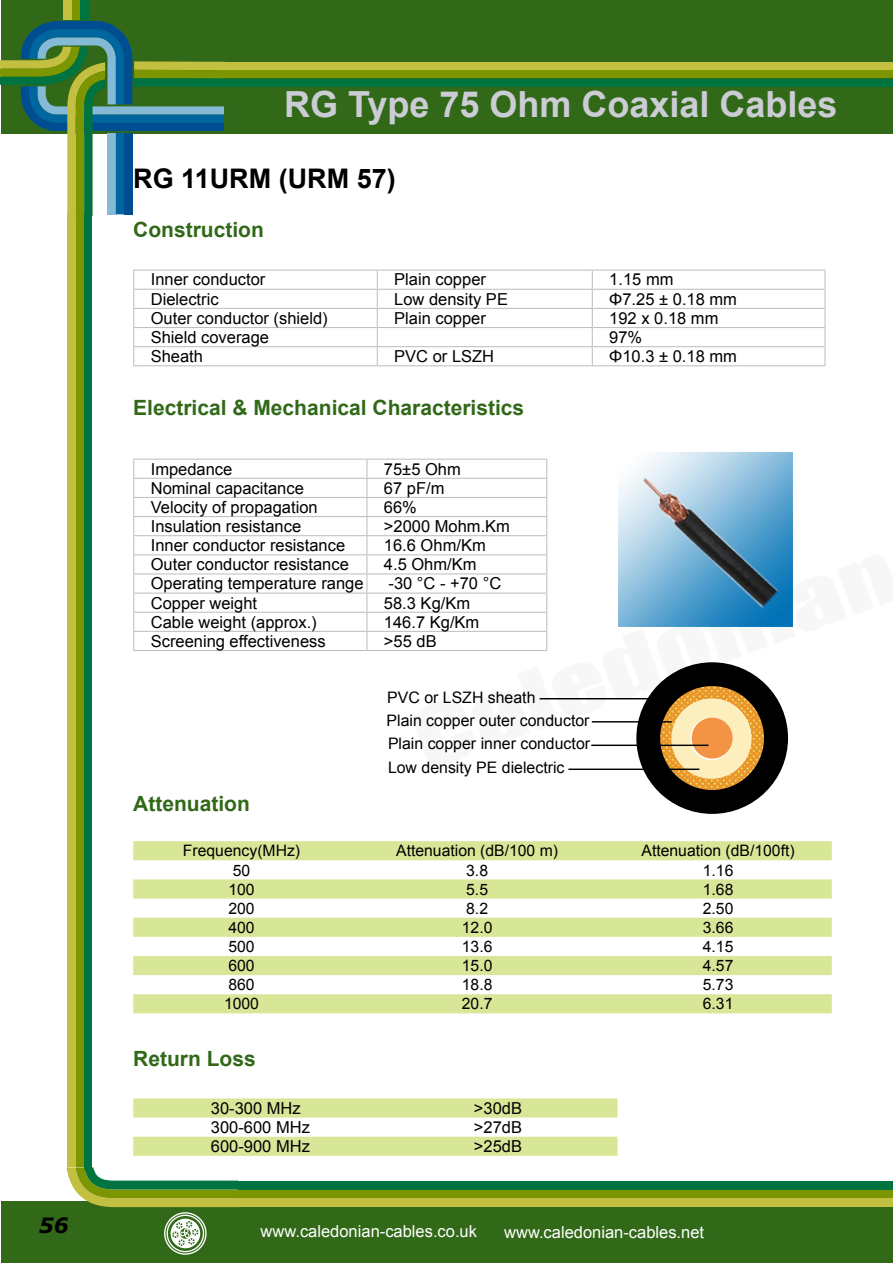
<style>
.page{position:relative;width:893px;height:1263px;background:#fff}
.page>*{position:absolute;margin:0;border:0;box-sizing:border-box;transform-origin:0 0}
.t1{font:700 36px "Arial";color:#ccccd4}
.t2{font:700 27px "Arial";color:#000}
.t3{font:700 21px "Arial";color:#316918}
.t4{font:italic 700 21px "Verdana";color:#000}
.t5{font:16.5px "Arial";color:#000}
.t6{font:16.5px "Arial";color:#fff}
.t7{font:15.9px/23.7px "Arial";color:#000}
.t8{font:15.75px "Arial";color:#000}
.s1{color:#316918}
</style>
<div class="page">
<div style="left:1px;top:0;width:892px;height:133px;background:#316918"></div>
<div style="left:1px;top:1201px;width:892px;height:61px;background:#316918"></div>
<div style="left:216px;top:62px;width:677px;height:8px;background:#c3bf41"></div>
<div style="left:216px;top:70px;width:677px;height:8px;background:#7b9600"></div>
<div style="left:216px;top:79px;width:677px;height:8px;background:#007440"></div>
<div style="left:67px;top:214px;width:9px;height:953px;background:#c3bf41"></div>
<div style="left:76px;top:214px;width:8px;height:953px;background:#7b9600"></div>
<div style="left:85px;top:213px;width:7px;height:957px;background:#007440"></div>
<div style="left:238px;top:1198px;width:655px;height:9px;background:#c3bf41"></div>
<div style="left:238px;top:1189px;width:655px;height:9px;background:#7b9600"></div>
<div style="left:238px;top:1181px;width:655px;height:8px;background:#007440"></div>
<svg style="left:66px;top:1167px;width:172px;height:88px"></svg>
<div style="left:80px;top:0;width:8px;height:20px;background:#007440"></div>
<div style="left:72px;top:0;width:8px;height:20px;background:#7b9600"></div>
<div style="left:64px;top:0;width:8px;height:20px;background:#c3bf41"></div>
<div style="left:134px;top:61px;width:91px;height:9px;background:#c3bf41"></div>
<div style="left:134px;top:78px;width:91px;height:9px;background:#007440"></div>
<svg style="left:0;top:21px;width:224px;height:195px"></svg>
<hr style="left:133px;top:270px;width:244px;height:1px;background:#c2bfbf">
<hr style="left:377px;top:270px;width:215px;height:1px;background:#c2bfbf">
<hr style="left:592px;top:270px;width:233px;height:1px;background:#c2bfbf">
<hr style="left:133px;top:289px;width:244px;height:1px;background:#c2bfbf">
<hr style="left:377px;top:289px;width:215px;height:1px;background:#c2bfbf">
<hr style="left:592px;top:289px;width:233px;height:1px;background:#c2bfbf">
<hr style="left:133px;top:308px;width:244px;height:1px;background:#c2bfbf">
<hr style="left:377px;top:308px;width:215px;height:1px;background:#c2bfbf">
<hr style="left:592px;top:308px;width:233px;height:1px;background:#c2bfbf">
<hr style="left:133px;top:327px;width:244px;height:1px;background:#c2bfbf">
<hr style="left:377px;top:327px;width:215px;height:1px;background:#c2bfbf">
<hr style="left:592px;top:327px;width:233px;height:1px;background:#c2bfbf">
<hr style="left:133px;top:346px;width:244px;height:1px;background:#c2bfbf">
<svg style="left:133px;top:271px;width:1px;height:94px"></svg>
<hr style="left:377px;top:346px;width:215px;height:1px;background:#c2bfbf">
<svg style="left:377px;top:271px;width:1px;height:94px"></svg>
<hr style="left:592px;top:346px;width:233px;height:1px;background:#c2bfbf">
<svg style="left:592px;top:271px;width:1px;height:94px"></svg>
<svg style="left:824px;top:271px;width:1px;height:94px"></svg>
<hr style="left:133px;top:365px;width:244px;height:1px;background:#c2bfbf">
<hr style="left:377px;top:365px;width:215px;height:1px;background:#c2bfbf">
<hr style="left:592px;top:365px;width:233px;height:1px;background:#c2bfbf">
<hr style="left:133px;top:459px;width:234px;height:1px;background:#c2bfbf">
<hr style="left:367px;top:459px;width:180px;height:1px;background:#c2bfbf">
<hr style="left:133px;top:478px;width:234px;height:1px;background:#c2bfbf">
<hr style="left:367px;top:478px;width:180px;height:1px;background:#c2bfbf">
<hr style="left:133px;top:497px;width:234px;height:1px;background:#c2bfbf">
<hr style="left:367px;top:497px;width:180px;height:1px;background:#c2bfbf">
<hr style="left:133px;top:516px;width:234px;height:1px;background:#c2bfbf">
<hr style="left:367px;top:516px;width:180px;height:1px;background:#c2bfbf">
<hr style="left:133px;top:535px;width:234px;height:1px;background:#c2bfbf">
<hr style="left:367px;top:535px;width:180px;height:1px;background:#c2bfbf">
<hr style="left:133px;top:554px;width:234px;height:1px;background:#c2bfbf">
<hr style="left:367px;top:554px;width:180px;height:1px;background:#c2bfbf">
<hr style="left:133px;top:573px;width:234px;height:1px;background:#c2bfbf">
<hr style="left:367px;top:573px;width:180px;height:1px;background:#c2bfbf">
<hr style="left:133px;top:592px;width:234px;height:2px;background:#c2bfbf">
<hr style="left:367px;top:592px;width:180px;height:2px;background:#c2bfbf">
<hr style="left:133px;top:612px;width:234px;height:1px;background:#c2bfbf">
<hr style="left:367px;top:612px;width:180px;height:1px;background:#c2bfbf">
<hr style="left:133px;top:631px;width:234px;height:1px;background:#c2bfbf">
<svg style="left:133px;top:460px;width:1px;height:190px"></svg>
<hr style="left:367px;top:631px;width:180px;height:1px;background:#c2bfbf">
<svg style="left:366px;top:460px;width:1px;height:190px"></svg>
<svg style="left:546px;top:460px;width:1px;height:190px"></svg>
<hr style="left:133px;top:650px;width:234px;height:1px;background:#c2bfbf">
<hr style="left:367px;top:650px;width:180px;height:1px;background:#c2bfbf">
<svg style="left:133px;top:841px;width:699px;height:172px;fill:#d8e698"></svg>
<svg style="left:133px;top:1098px;width:484px;height:58px"></svg>
<img style="left:619px;top:452px;width:174px;height:174px">
<div style="left:636px;top:662px;width:152px;height:152px;border:29px solid #000;border-radius:50%"></div>
<svg style="left:659px;top:678px;width:113px;height:121px;background:#91784c"></svg>
<div style="left:692px;top:718px;width:41px;height:40px;background:#f29443;border-radius:50%"></div>
<hr style="left:568px;top:768px;width:131px;height:2px;background:#000">
<hr style="left:540px;top:698px;width:132px;height:1px;background:#000">
<hr style="left:592px;top:721px;width:80px;height:1px;background:#000">
<hr style="left:591px;top:744px;width:117px;height:2px;background:#000">
<p class="t4" style="left:39px;top:1212px;width:31px">56</p>
<h1 class="t1" style="left:284px;top:80px;width:575px">RG Type 75 Ohm Coaxial Cables<span class="s1">s</span></h1>
<h2 class="t2" style="left:133px;top:161px;width:264px">RG 11URM (URM 57)</h2>
<p class="t3" style="left:133px;top:216px;width:132px">Construction</p>
<p class="t5" style="left:151px;top:268px;width:116px">Inner conductor</p>
<p class="t5" style="left:394px;top:268px;width:93px">Plain copper</p>
<p class="t5" style="left:609px;top:268px;width:66px">1.15 mm</p>
<p class="t5" style="left:151px;top:288px;width:69px">Dielectric</p>
<p class="t5" style="left:394px;top:288px;width:115px">Low density PE</p>
<p class="t5" style="left:609px;top:288px;width:129px">Φ7.25 ± 0.18 mm</p>
<p class="t5" style="left:151px;top:307px;width:178px">Outer conductor (shield)</p>
<p class="t5" style="left:394px;top:307px;width:93px">Plain copper</p>
<p class="t5" style="left:609px;top:307px;width:111px">192 x 0.18 mm</p>
<p class="t5" style="left:151px;top:326px;width:120px">Shield coverage</p>
<p class="t5" style="left:609px;top:326px;width:35px">97%</p>
<p class="t5" style="left:151px;top:346px;width:54px">Sheath</p>
<p class="t5" style="left:394px;top:346px;width:101px">PVC or LSZH</p>
<p class="t5" style="left:609px;top:346px;width:129px">Φ10.3 ± 0.18 mm</p>
<p class="t3" style="left:133px;top:394px;width:392px">Electrical &amp; Mechanical Characteristics</p>
<p class="t5" style="left:151px;top:458px;width:83px">Impedance</p>
<p class="t5" style="left:384px;top:458px;width:78px">75±5 Ohm</p>
<p class="t5" style="left:151px;top:477px;width:155px">Nominal capacitance</p>
<p class="t5" style="left:384px;top:477px;width:62px">67 pF/m</p>
<p class="t5" style="left:151px;top:496px;width:168px">Velocity of propagation</p>
<p class="t5" style="left:384px;top:496px;width:35px">66%</p>
<p class="t5" style="left:151px;top:515px;width:152px">Insulation resistance</p>
<p class="t5" style="left:384px;top:515px;width:128px">&gt;2000 Mohm.Km</p>
<p class="t5" style="left:151px;top:535px;width:196px">Inner conductor resistance</p>
<p class="t5" style="left:384px;top:535px;width:103px">16.6 Ohm/Km</p>
<p class="t5" style="left:151px;top:554px;width:200px">Outer conductor resistance</p>
<p class="t5" style="left:384px;top:554px;width:94px">4.5 Ohm/Km</p>
<p class="t5" style="left:151px;top:573px;width:214px">Operating temperature range</p>
<p class="t5" style="left:389px;top:573px;width:114px">-30 °C - +70 °C</p>
<p class="t5" style="left:151px;top:592px;width:108px">Copper weight</p>
<p class="t5" style="left:384px;top:592px;width:88px">58.3 Kg/Km</p>
<p class="t5" style="left:151px;top:611px;width:167px">Cable weight (approx.)</p>
<p class="t5" style="left:384px;top:611px;width:97px">146.7 Kg/Km</p>
<p class="t5" style="left:151px;top:630px;width:176px">Screening effectiveness</p>
<p class="t5" style="left:384px;top:630px;width:54px">&gt;55 dB</p>
<p class="t7" style="left:387px;top:686px;width:204px;line-height:23.1px">PVC or LSZH sheath<br>Plain copper outer conductor</p>
<p class="t7" style="left:388px;top:732px;width:204px">Plain copper inner conductor<br>Low density PE dielectric</p>
<p class="t3" style="left:133px;top:789px;width:118px">Attenuation</p>
<p class="t8" style="left:183px;top:840px;width:119px">Frequency(MHz)</p>
<p class="t8" style="left:396px;top:840px;width:163px">Attenuation (dB/100 m)</p>
<p class="t8" style="left:641px;top:840px;width:155px">Attenuation (dB/100ft)</p>
<p class="t8" style="left:233px;top:860px;width:19px">50</p>
<p class="t8" style="left:466px;top:860px;width:23px">3.8</p>
<p class="t8" style="left:703px;top:860px;width:32px">1.16</p>
<p class="t8" style="left:228px;top:879px;width:28px">100</p>
<p class="t8" style="left:466px;top:879px;width:23px">5.5</p>
<p class="t8" style="left:703px;top:879px;width:32px">1.68</p>
<p class="t8" style="left:228px;top:898px;width:28px">200</p>
<p class="t8" style="left:466px;top:898px;width:23px">8.2</p>
<p class="t8" style="left:703px;top:898px;width:32px">2.50</p>
<p class="t8" style="left:228px;top:917px;width:28px">400</p>
<p class="t8" style="left:462px;top:917px;width:32px">12.0</p>
<p class="t8" style="left:703px;top:917px;width:32px">3.66</p>
<p class="t8" style="left:228px;top:936px;width:28px">500</p>
<p class="t8" style="left:462px;top:936px;width:32px">13.6</p>
<p class="t8" style="left:703px;top:936px;width:32px">4.15</p>
<p class="t8" style="left:228px;top:955px;width:28px">600</p>
<p class="t8" style="left:462px;top:955px;width:32px">15.0</p>
<p class="t8" style="left:703px;top:955px;width:32px">4.57</p>
<p class="t8" style="left:228px;top:974px;width:28px">860</p>
<p class="t8" style="left:462px;top:974px;width:32px">18.8</p>
<p class="t8" style="left:703px;top:974px;width:32px">5.73</p>
<p class="t8" style="left:224px;top:994px;width:37px">1000</p>
<p class="t8" style="left:462px;top:994px;width:32px">20.7</p>
<p class="t8" style="left:703px;top:994px;width:32px">6.31</p>
<p class="t3" style="left:133px;top:1044px;width:124px">Return Loss</p>
<p class="t5" style="left:211px;top:1097px;width:91px">30-300 MHz</p>
<p class="t5" style="left:474px;top:1097px;width:50px">&gt;30dB</p>
<p class="t5" style="left:211px;top:1116px;width:101px">300-600 MHz</p>
<p class="t5" style="left:474px;top:1116px;width:50px">&gt;27dB</p>
<p class="t5" style="left:211px;top:1135px;width:101px">600-900 MHz</p>
<p class="t5" style="left:474px;top:1135px;width:50px">&gt;25dB</p>
<p class="t6" style="left:261px;top:1220px;width:218px">www.caledonian-cables.co.uk</p>
<p class="t6" style="left:504px;top:1221px;width:201px">www.caledonian-cables.net</p>
</div>
